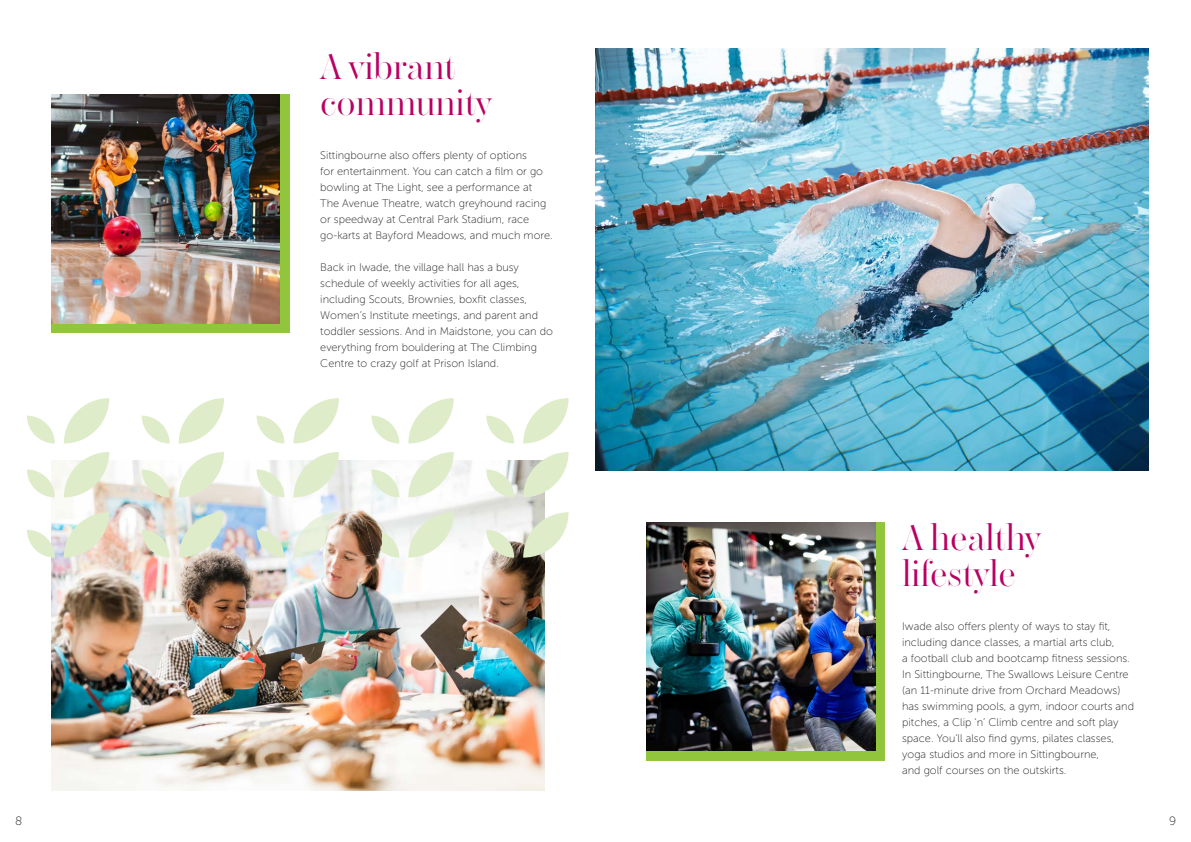
<style>
.page{position:relative;width:1191px;height:842px;background:#fff}
.page>*{position:absolute;margin:0;border:0;box-sizing:border-box;transform-origin:0 0}
.t1{font:36px/36px "Chamberi Super Display";color:#b90162}
.t2{font:12px "Museo Sans 100";color:#231f20}
.t3{font:11px/16px "Museo Sans 100";color:#231f20}
</style>
<div class="page">
<div style="left:51px;top:95px;width:238px;height:238px;background:#90c53c"></div>
<div style="left:646px;top:522px;width:238px;height:238px;background:#90c53c"></div>
<svg style="left:408px;top:398px;width:46px;height:45px"></svg>
<svg style="left:371px;top:416px;width:28px;height:27px"></svg>
<svg style="left:523px;top:398px;width:45px;height:45px"></svg>
<svg style="left:486px;top:416px;width:28px;height:27px"></svg>
<img style="left:595px;top:49px;width:553px;height:422px">
<img style="left:51px;top:461px;width:493px;height:330px">
<svg style="left:293px;top:398px;width:46px;height:45px"></svg>
<svg style="left:256px;top:416px;width:28px;height:27px"></svg>
<svg style="left:64px;top:452px;width:45px;height:45px"></svg>
<svg style="left:27px;top:469px;width:28px;height:28px"></svg>
<svg style="left:179px;top:452px;width:45px;height:45px"></svg>
<svg style="left:142px;top:469px;width:28px;height:28px"></svg>
<svg style="left:293px;top:452px;width:46px;height:45px"></svg>
<svg style="left:256px;top:469px;width:28px;height:28px"></svg>
<svg style="left:408px;top:452px;width:46px;height:45px"></svg>
<svg style="left:371px;top:469px;width:28px;height:28px"></svg>
<svg style="left:523px;top:452px;width:45px;height:45px"></svg>
<svg style="left:486px;top:469px;width:28px;height:28px"></svg>
<svg style="left:64px;top:512px;width:45px;height:46px;background:#e6e7d0"></svg>
<svg style="left:27px;top:530px;width:28px;height:28px"></svg>
<svg style="left:179px;top:512px;width:45px;height:46px;background:#d3dfcf"></svg>
<svg style="left:142px;top:530px;width:28px;height:28px"></svg>
<svg style="left:256px;top:530px;width:28px;height:28px"></svg>
<svg style="left:408px;top:512px;width:46px;height:46px"></svg>
<svg style="left:523px;top:512px;width:45px;height:46px"></svg>
<svg style="left:486px;top:530px;width:28px;height:28px"></svg>
<svg style="left:64px;top:398px;width:45px;height:45px"></svg>
<svg style="left:27px;top:416px;width:28px;height:27px"></svg>
<svg style="left:179px;top:398px;width:45px;height:45px"></svg>
<svg style="left:142px;top:416px;width:28px;height:27px"></svg>
<img style="left:646px;top:522px;width:229px;height:229px">
<img style="left:51px;top:95px;width:229px;height:228px">
<svg style="left:293px;top:509px;width:106px;height:51px"></svg>
<img style="left:364px;top:519px;width:18px;height:39px">
<h1 class="t1" style="left:320px;top:46px;width:173px">A vibrant community</h1>
<p class="t3" style="left:320px;top:147px;width:234px">Sittingbourne also offers plenty of options<br>for entertainment. You can catch a film or go bowling at The Light, see a performance at The Avenue Theatre, watch greyhound racing or speedway at Central Park Stadium, race go-karts at Bayford Meadows, and much more.</p>
<p class="t3" style="left:320px;top:259px;width:234px">Back in Iwade, the village hall has a busy schedule of weekly activities for all ages, including Scouts, Brownies, boxfit classes, Women’s Institute meetings, and parent and toddler sessions. And in Maidstone, you can do everything from bouldering at The Climbing Centre to crazy golf at Prison Island.</p>
<h1 class="t1" style="left:902px;top:517px;width:140px">A healthy lifestyle</h1>
<p class="t3" style="left:902px;top:618px;width:233px">Iwade also offers plenty of ways to stay fit, including dance classes, a martial arts club,<br>a football club and bootcamp fitness sessions.<br>In Sittingbourne, The Swallows Leisure Centre (an 11-minute drive from Orchard Meadows) has swimming pools, a gym, indoor courts and pitches, a Clip ‘n’ Climb centre and soft play space. You’ll also find gyms, pilates classes, yoga studios and more in Sittingbourne,<br>and golf courses on the outskirts.</p>
<p class="t2" style="left:15px;top:815px;width:9px">8</p>
<p class="t2" style="left:1169px;top:815px;width:9px">9</p>
</div>
